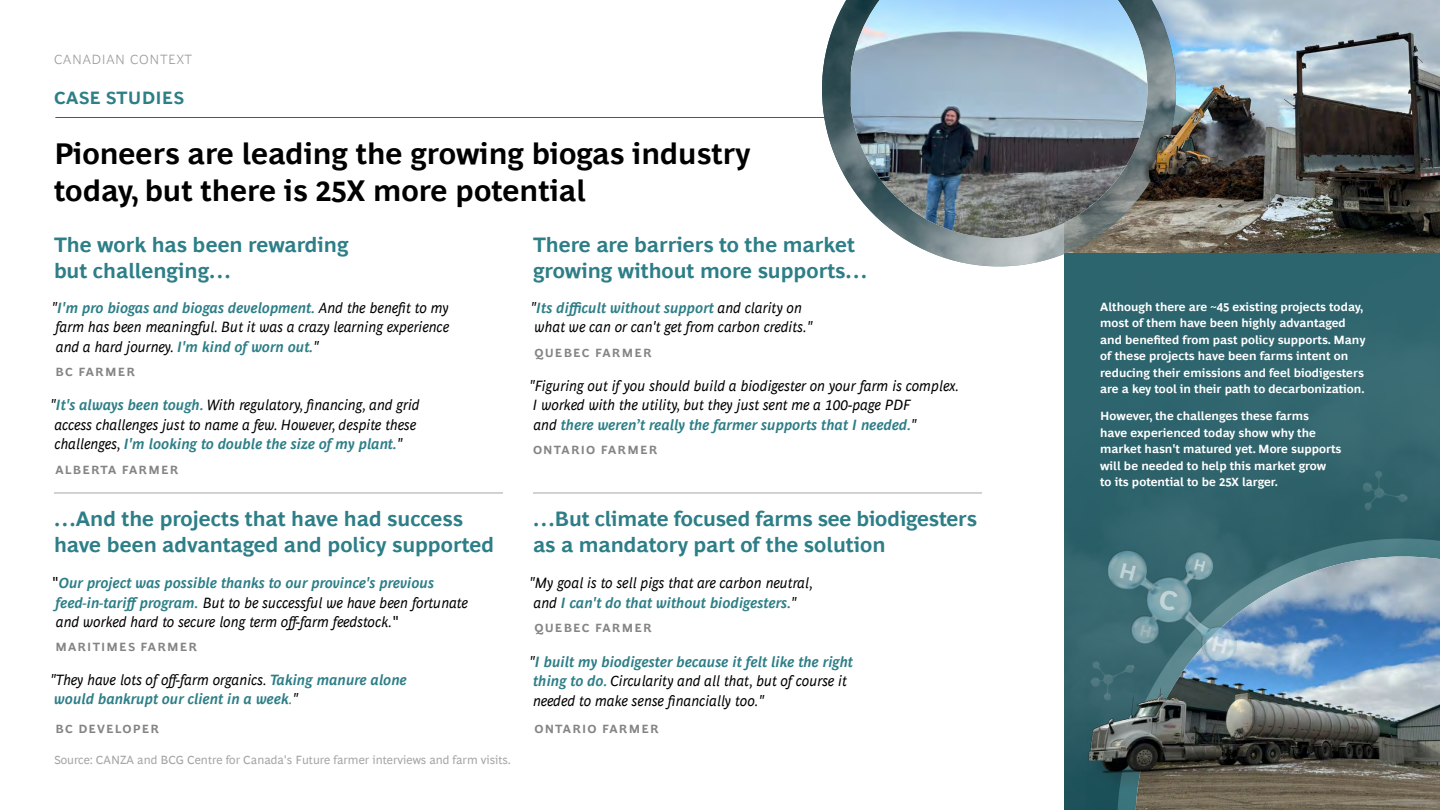
<style>
.page{position:relative;width:1440px;height:810px;background:#fff}
.page>*{position:absolute;margin:0;border:0;box-sizing:border-box;transform-origin:0 0}
.t1{font:700 30px/37.5px "Henderson BCG Sans";color:#000}
.t2{font:700 21px/25.5px "Henderson BCG Sans";color:#2d7e87}
.t3{font:700 18px "Henderson BCG Sans";letter-spacing:.01em;color:#2d7e87}
.t4{font:italic 15px/19.5px "Henderson BCG Sans";color:#000}
.t5{font:italic 700 15px/19.5px "Henderson BCG Sans";color:#2d7e87}
.t6{font:300 13.5px "Henderson BCG Sans";letter-spacing:.05em;color:#999}
.t7{font:700 12px/16.5px "Henderson BCG Sans";color:#fff}
.t8{font:700 12px "Henderson BCG Sans";letter-spacing:.1em;color:#848484}
.t9{font:12px "Henderson BCG Sans";color:#a6a6a6}
.s1{font-weight:700;color:#2d7e87}
.s2{font-style:normal}
.s3{font-weight:400;color:#000}
.s4{font-weight:400}
</style>
<div class="page">
<hr style="left:55px;top:117px;width:1385px;height:1px;background:#2d656e">
<img style="left:1064px;top:252px;width:376px;height:558px">
<img style="left:1197px;top:0;width:243px;height:252px">
<img style="left:822px;top:0;width:375px;height:291px">
<img style="left:851px;top:0;width:296px;height:238px">
<div style="left:1141px;top:105px;width:61px;height:81px;background:#000;opacity:.4"></div>
<img style="left:1362px;top:471px;width:46px;height:40px">
<hr style="left:54px;top:493px;width:449px;height:1px;background:#a7a7a7">
<hr style="left:533px;top:493px;width:449px;height:1px;background:#a7a7a7">
<svg style="left:1082px;top:511px;width:358px;height:299px;background:#32646c"></svg>
<img style="left:1100px;top:533px;width:144px;height:23px">
<img style="left:1085px;top:556px;width:355px;height:254px">
<img style="left:1102px;top:767px;width:79px;height:6px">
<svg style="left:1212px;top:637px;width:16px;height:17px"></svg>
<svg style="left:1119px;top:563px;width:17px;height:18px"></svg>
<svg style="left:1194px;top:560px;width:11px;height:12px"></svg>
<svg style="left:1140px;top:625px;width:11px;height:13px"></svg>
<svg style="left:1159px;top:588px;width:21px;height:24px"></svg>
<p class="t6" style="left:54px;top:49px;width:140px">CANADIAN CONTEXT</p>
<p class="t3" style="left:54px;top:85px;width:132px">CASE STUDIES</p>
<h1 class="t1" style="left:54px;top:132px;width:698px">Pioneers are leading the growing biogas industry today, but there is 25X more potential</h1>
<h2 class="t2" style="left:54px;top:231px;width:296px">The work has been rewarding but challenging…</h2>
<h2 class="t2" style="left:533px;top:231px;width:336px">There are barriers to the market growing without more supports…</h2>
<p class="t4" style="left:52px;top:297px;width:399px;text-align:justify">"<span class="s1">I'm pro biogas and biogas development.</span> And the benefit to my farm has been meaningful. But it was a crazy learning experience and a hard journey. <span class="s1">I'm kind of worn out.</span>"</p>
<p class="t8" style="left:55px;top:364px;width:81px">BC FARMER</p>
<p class="t4" style="left:51px;top:394px;width:371px">"<span class="s1">It's always been tough.</span> With regulatory, financing, and grid access challenges just to name a few. However, despite these challenges, <span class="s1">I'm looking to double the size of my plant.</span>"</p>
<p class="t8" style="left:55px;top:461px;width:125px">ALBERTA FARMER</p>
<p class="t4" style="left:531px;top:297px;width:283px">"<span class="s1">Its difficult without support</span> and clarity on what we can or can't get from carbon credits."</p>
<p class="t8" style="left:534px;top:344px;width:119px">QUEBEC FARMER</p>
<p class="t4" style="left:530px;top:375px;width:431px">"Figuring out if you should build a biodigester on your farm is complex.<br>I worked with the utility, but they just sent me a 100-page PDF<br>and <span class="s1">there weren’t really the farmer supports that I needed.</span>"</p>
<p class="t8" style="left:533px;top:442px;width:126px">ONTARIO FARMER</p>
<h2 class="t2" style="left:54px;top:505px;width:442px">…And the projects that have had success have been advantaged and policy supported</h2>
<h2 class="t2" style="left:533px;top:505px;width:446px">…But climate focused farms see biodigesters as a mandatory part of the solution</h2>
<p class="t4" style="left:52px;top:572px;width:417px"><span class="s2">"</span><span class="s1">Our project was possible thanks to our province's previous feed-in-tariffprogram.</span> But to be successful we have been fortunate and worked hard to secure long term off-farm feedstock.<span class="s2">"</span></p>
<p class="t8" style="left:55px;top:638px;width:143px">MARITIMES FARMER</p>
<p class="t5" style="left:51px;top:669px;width:358px"><span class="s3">"They have lots of off-farm organics.</span> Taking manure alone would bankrupt our client in a week<span class="s4">.</span><span class="s3">"</span></p>
<p class="t4" style="left:530px;top:572px;width:285px">"My goal is to sell pigs that are carbon neutral, and <span class="s1">I can't do that without biodigesters.</span>"</p>
<p class="t8" style="left:534px;top:620px;width:119px">QUEBEC FARMER</p>
<p class="t4" style="left:530px;top:651px;width:325px">"<span class="s1">I built my biodigester because it felt like the right thing to do.</span> Circularity and all that, but of course it needed to make sense financially too."</p>
<p class="t8" style="left:55px;top:720px;width:105px">BC DEVELOPER</p>
<p class="t8" style="left:534px;top:720px;width:126px">ONTARIO FARMER</p>
<p class="t9" style="left:54px;top:751px;width:458px">Source: CANZA and BCG Centre for Canada's Future farmer interviews and farm visits.</p>
<p class="t7" style="left:1100px;top:297px;width:267px">Although there are ~45 existing projects today, most of them have been highly advantaged and benefited from past policy supports. Many of these projects have been farms intent on reducing their emissions and feel biodigesters are a key tool in their path to decarbonization.</p>
<p class="t7" style="left:1100px;top:407px;width:243px">However, the challenges these farms<br>have experienced today show why the market hasn't matured yet. More supports will be needed to help this market grow<br>to its potential to be 25X larger.</p>
</div>
